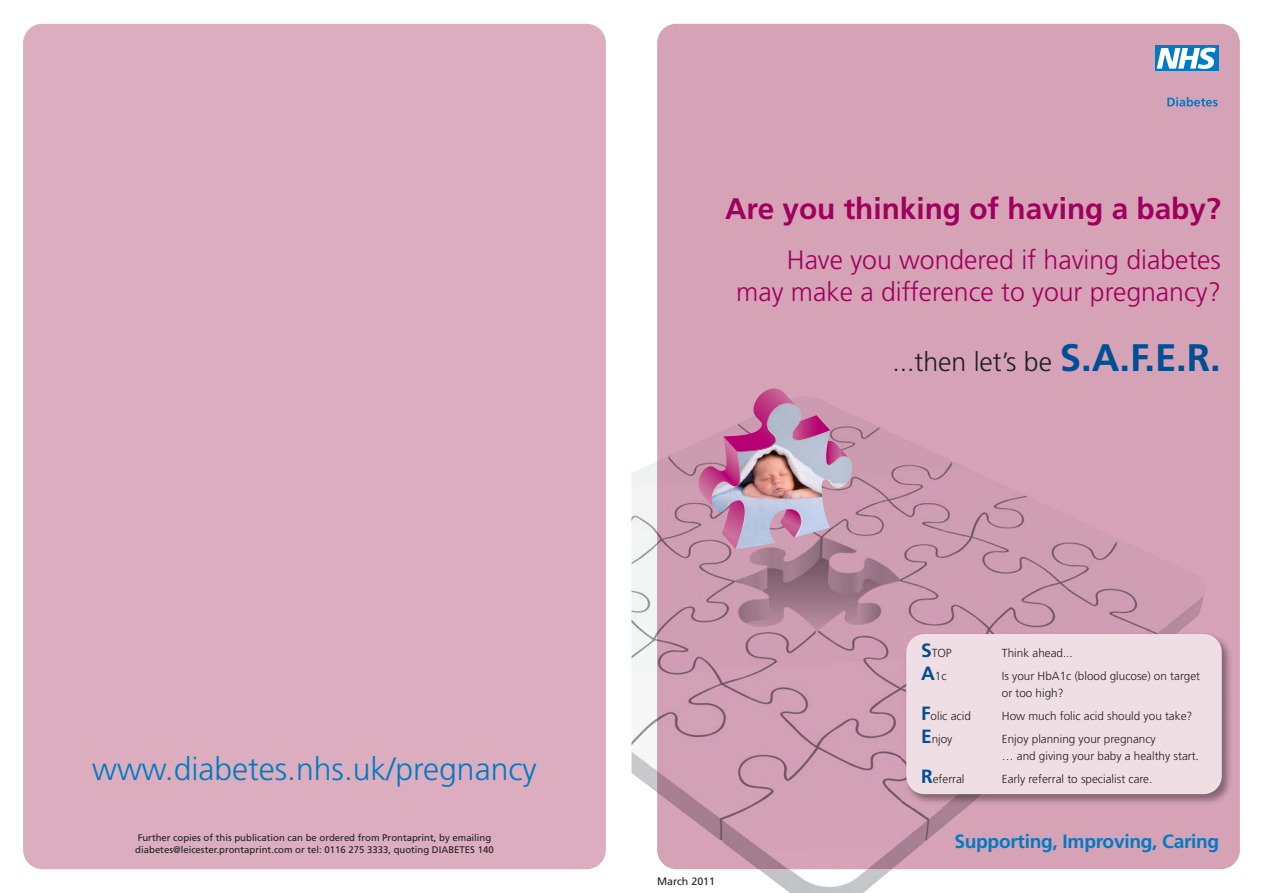
<style>
.page{position:relative;width:1263px;height:893px;background:#fff}
.page>*{position:absolute;margin:0;border:0;box-sizing:border-box;transform-origin:0 0}
.t1{font:300 31.95px "Frutiger";color:#007bc3}
.t2{font:700 29.85px "Frutiger";color:#a0005d}
.t3{font:300 26.7px/32px "Frutiger";color:#a0005d;text-align:right}
.t4{font:300 26.7px "Frutiger";color:#231f20}
.t5{font:700 19.2px "Frutiger";letter-spacing:-.015em;color:#007bc3}
.t6{font:300 11.7px/17.1px "Frutiger";color:#231f20}
.t7{font:10.65px "Frutiger";color:#231f20}
.t8{font:9.6px/12.8px "Frutiger";color:#231f20}
.s1{font-weight:700;font-size:38.4px;color:#004e94}
.s2{font-weight:700;font-size:19.2px;color:#004e94}
.s3{font-size:12.75px}
</style>
<div class="page">
<div style="left:23px;top:24px;width:583px;height:845px;background:#dbadbf;border-radius:19px"></div>
<div style="left:657px;top:24px;width:583px;height:845px;background:#d5a2b6;border-radius:19px"></div>
<img style="left:631px;top:462px;width:261px;height:431px">
<img style="left:657px;top:397px;width:235px;height:472px">
<img style="left:699px;top:388px;width:149px;height:161px">
<img style="left:784px;top:509px;width:17px;height:29px">
<img style="left:1181px;top:634px;width:50px;height:169px">
<img style="left:901px;top:629px;width:280px;height:179px">
<div style="left:906px;top:634px;width:316px;height:160px;background:#f0dee5;border-radius:18px"></div>
<div style="left:1155px;top:46px;width:63px;height:25px;background:#007ac2"></div>
<svg style="left:1157px;top:48px;width:59px;height:21px"></svg>
<svg style="left:1167px;top:97px;width:51px;height:10px"></svg>
<h1 class="t1" style="left:92px;top:756px;width:446px">www.diabetes.nhs.uk/pregnancy</h1>
<p class="t8" style="left:135px;top:832px;width:360px">Further copies of this publication can be ordered from Prontaprint, by emailing diabetes@leicester.prontaprint.com or tel: 0116 275 3333, quoting DIABETES 140</p>
<h2 class="t2" style="left:725px;top:196px;width:497px">Are you thinking of having a baby?</h2>
<h3 class="t3" style="left:736px;top:245px;width:486px">Have you wondered if having diabetes may make a difference to your pregnancy?</h3>
<h3 class="t4" style="left:892px;top:351px;width:330px">...then let’s be <span class="s1">S.A.F.E.R.</span></h3>
<p class="t7" style="left:657px;top:877px;width:59px">March 2011</p>
<p class="t6" style="left:921px;top:645px;width:32px"><span class="s2">S</span>TOP</p>
<p class="t6" style="left:1002px;top:645px;width:72px">Think ahead...</p>
<p class="t6" style="left:921px;top:668px;width:27px"><span class="s2">A</span>1c</p>
<p class="t6" style="left:1002px;top:668px;width:200px">Is your HbA1c (blood glucose) on target or too high?</p>
<p class="t6" style="left:921px;top:708px;width:51px"><span class="s2">F</span>olic acid</p>
<p class="t6" style="left:1002px;top:708px;width:192px">How much folic acid should you take?</p>
<p class="t6" style="left:921px;top:732px;width:33px"><span class="s2">E</span>njoy</p>
<p class="t6" style="left:1002px;top:732px;width:199px">Enjoy planning your pregnancy<br>… and giving your baby a healthy start<span class="s3">.</span></p>
<p class="t6" style="left:921px;top:772px;width:45px"><span class="s2">R</span>eferral</p>
<p class="t6" style="left:1002px;top:772px;width:152px">Early referral to specialist care.</p>
<h3 class="t5" style="left:954px;top:834px;width:266px">Supporting, Improving, Caring</h3>
</div>
